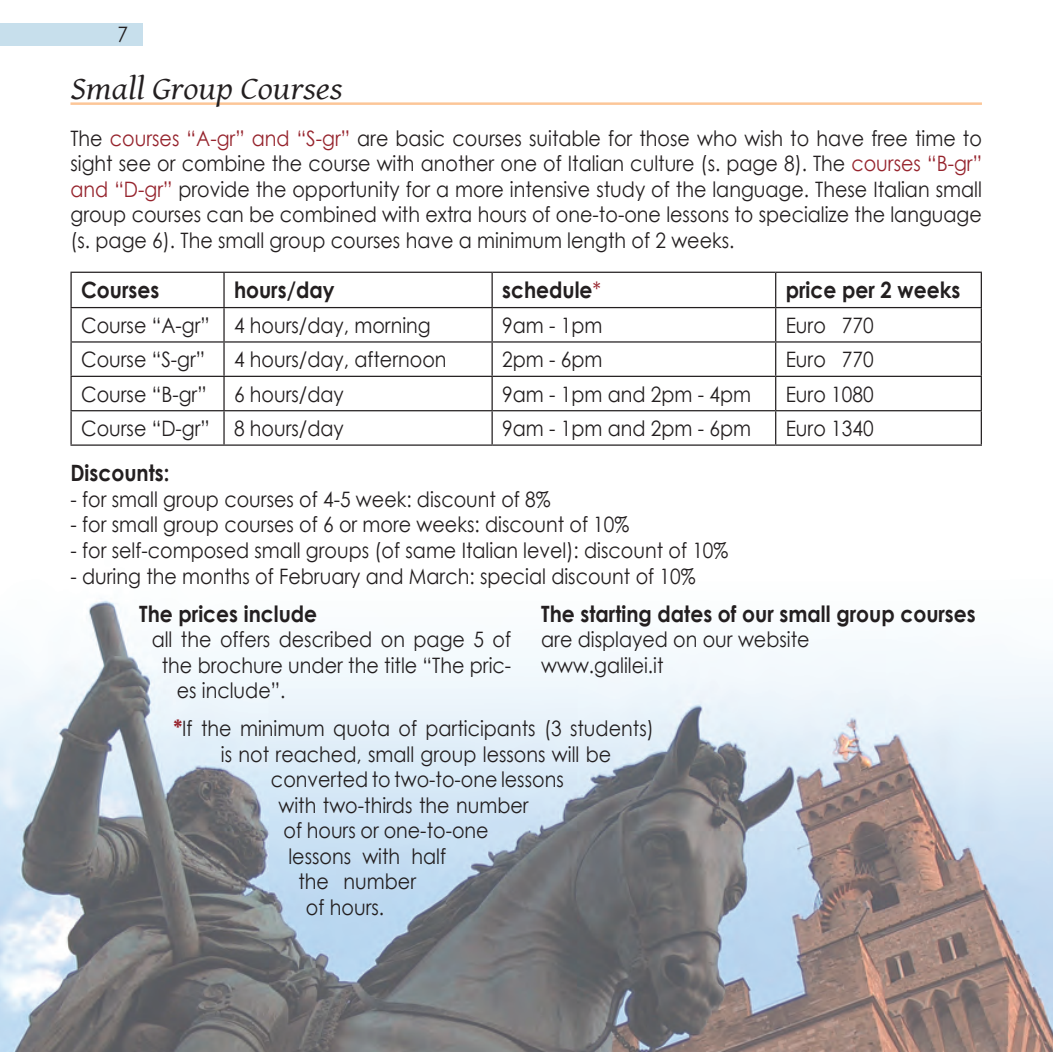
<style>
.page{position:relative;width:1054px;height:1052px;background:#fff}
.page>*{position:absolute;margin:0;border:0;box-sizing:border-box;transform-origin:0 0}
.t1{font:italic 32.5px "Gentium Basic";color:#231f20;scale:1.1 1}
.t2{font:700 22.5px "Century Gothic";color:#231f20;scale:.9 1}
.t3{font:21.25px/25.5px "Century Gothic";color:#231f20;text-align:justify;scale:.9 1}
.s1{color:#96242d}
.s2{font-weight:400;color:#96242d}
.s3{font-weight:700;font-size:22.5px;color:#96242d}
</style>
<div class="page">
<img style="left:0;top:600px;width:1052px;height:451px">
<hr style="left:70px;top:102px;width:911px;height:3px;background:#fcc698">
<hr style="left:70px;top:271px;width:154px;height:2px;background:#231f20">
<hr style="left:70px;top:273px;width:2px;height:34px;background:#231f20">
<hr style="left:224px;top:271px;width:268px;height:2px;background:#231f20">
<hr style="left:223px;top:273px;width:1px;height:34px;background:#231f20">
<hr style="left:492px;top:271px;width:283px;height:2px;background:#231f20">
<hr style="left:491px;top:273px;width:1px;height:34px;background:#231f20">
<hr style="left:775px;top:271px;width:206px;height:2px;background:#231f20">
<hr style="left:774px;top:273px;width:2px;height:34px;background:#231f20">
<hr style="left:980px;top:273px;width:1px;height:34px;background:#231f20">
<hr style="left:70px;top:307px;width:154px;height:1px;background:#231f20">
<hr style="left:70px;top:308px;width:2px;height:33px;background:#231f20">
<hr style="left:224px;top:307px;width:268px;height:1px;background:#231f20">
<hr style="left:223px;top:308px;width:1px;height:33px;background:#231f20">
<hr style="left:492px;top:307px;width:283px;height:1px;background:#231f20">
<hr style="left:491px;top:308px;width:1px;height:33px;background:#231f20">
<hr style="left:775px;top:307px;width:206px;height:1px;background:#231f20">
<hr style="left:774px;top:308px;width:2px;height:33px;background:#231f20">
<hr style="left:980px;top:308px;width:1px;height:33px;background:#231f20">
<hr style="left:70px;top:341px;width:154px;height:1px;background:#231f20">
<hr style="left:70px;top:342px;width:2px;height:34px;background:#231f20">
<hr style="left:224px;top:341px;width:268px;height:1px;background:#231f20">
<hr style="left:223px;top:342px;width:1px;height:34px;background:#231f20">
<hr style="left:492px;top:341px;width:283px;height:1px;background:#231f20">
<hr style="left:491px;top:342px;width:1px;height:34px;background:#231f20">
<hr style="left:775px;top:341px;width:206px;height:1px;background:#231f20">
<hr style="left:774px;top:342px;width:2px;height:34px;background:#231f20">
<hr style="left:980px;top:342px;width:1px;height:34px;background:#231f20">
<hr style="left:70px;top:376px;width:154px;height:1px;background:#231f20">
<hr style="left:70px;top:377px;width:2px;height:33px;background:#231f20">
<hr style="left:224px;top:376px;width:268px;height:1px;background:#231f20">
<hr style="left:223px;top:377px;width:1px;height:33px;background:#231f20">
<hr style="left:492px;top:376px;width:283px;height:1px;background:#231f20">
<hr style="left:491px;top:377px;width:1px;height:33px;background:#231f20">
<hr style="left:775px;top:376px;width:206px;height:1px;background:#231f20">
<hr style="left:774px;top:377px;width:2px;height:33px;background:#231f20">
<hr style="left:980px;top:377px;width:1px;height:33px;background:#231f20">
<hr style="left:70px;top:410px;width:154px;height:1px;background:#231f20">
<hr style="left:70px;top:411px;width:2px;height:33px;background:#231f20">
<hr style="left:224px;top:410px;width:268px;height:1px;background:#231f20">
<hr style="left:223px;top:411px;width:1px;height:33px;background:#231f20">
<hr style="left:492px;top:410px;width:283px;height:1px;background:#231f20">
<hr style="left:491px;top:411px;width:1px;height:33px;background:#231f20">
<hr style="left:775px;top:410px;width:206px;height:1px;background:#231f20">
<hr style="left:774px;top:411px;width:2px;height:33px;background:#231f20">
<hr style="left:980px;top:411px;width:1px;height:33px;background:#231f20">
<hr style="left:70px;top:444px;width:154px;height:2px;background:#231f20">
<hr style="left:224px;top:444px;width:268px;height:2px;background:#231f20">
<hr style="left:492px;top:444px;width:283px;height:2px;background:#231f20">
<hr style="left:775px;top:444px;width:206px;height:2px;background:#231f20">
<div style="left:0;top:23px;width:142px;height:23px;background:#c7dfec"></div>
<p class="t3" style="left:118px;top:22px;width:13px">7</p>
<h1 class="t1" style="left:70px;top:64px;width:249px">Small Group Courses</h1>
<p class="t3" style="left:70px;top:125px;width:1013px">The <span class="s1">courses “A-gr” and “S-gr”</span> are basic courses suitable for those who wish to have free time to sight see or combine the course with another one of Italian culture (s. page 8). The <span class="s1">courses “B-gr” and “D-gr”</span> provide the opportunity for a more intensive study of the language. These Italian small group courses can be combined with extra hours of one-to-one lessons to specialize the language (s. page 6). The small group courses have a minimum length of 2 weeks.</p>
<p class="t2" style="left:81px;top:273px;width:88px">Courses</p>
<p class="t2" style="left:234px;top:273px;width:113px">hours/day</p>
<p class="t2" style="left:502px;top:273px;width:111px">schedule<span class="s2">*</span></p>
<p class="t2" style="left:785px;top:273px;width:195px">price per 2 weeks</p>
<p class="t3" style="left:81px;top:312px;width:390px">Course “A-gr” 4 hours/day, morning</p>
<p class="t3" style="left:502px;top:312px;width:113px">9am - 1pm</p>
<p class="t3" style="left:785px;top:312px;width:99px">Euro 770</p>
<p class="t3" style="left:81px;top:346px;width:139px">Course “S-gr”</p>
<p class="t3" style="left:234px;top:346px;width:237px">4 hours/day, afternoon</p>
<p class="t3" style="left:502px;top:346px;width:113px">2pm - 6pm</p>
<p class="t3" style="left:785px;top:346px;width:99px">Euro 770</p>
<p class="t3" style="left:81px;top:381px;width:141px">Course “B-gr”</p>
<p class="t3" style="left:234px;top:381px;width:123px">6 hours/day</p>
<p class="t3" style="left:502px;top:381px;width:278px">9am - 1pm and 2pm - 4pm</p>
<p class="t3" style="left:785px;top:381px;width:99px">Euro 1080</p>
<p class="t3" style="left:81px;top:415px;width:293px">Course “D-gr” 8 hours/day</p>
<p class="t3" style="left:502px;top:415px;width:278px">9am - 1pm and 2pm - 6pm</p>
<p class="t3" style="left:785px;top:415px;width:99px">Euro 1340</p>
<p class="t2" style="left:70px;top:456px;width:111px">Discounts:</p>
<p class="t3" style="left:70px;top:486px;width:535px">- for small group courses of 4-5 week: discount of 8%</p>
<p class="t3" style="left:70px;top:511px;width:622px">- for small group courses of 6 or more weeks: discount of 10%</p>
<p class="t3" style="left:70px;top:537px;width:732px">- for self-composed small groups (of same Italian level): discount of 10%</p>
<p class="t3" style="left:70px;top:562px;width:696px">- during the months of February and March: special discount of 10%</p>
<p class="t2" style="left:139px;top:596px;width:199px">The prices include</p>
<p class="t3" style="left:152px;top:626px;width:400px">all the offers described on page 5 of</p>
<p class="t3" style="left:162px;top:651px;width:389px">the brochure under the title “The pric-</p>
<p class="t3" style="left:177px;top:677px;width:122px">es include”.</p>
<p class="t2" style="left:541px;top:596px;width:484px">The starting dates of our small group courses</p>
<p class="t3" style="left:541px;top:626px;width:299px">are displayed on our website www.galilei.it</p>
<p class="t3" style="left:173px;top:715px;width:535px"><span class="s3">*</span>If the minimum quota of participants (3 students)</p>
<p class="t3" style="left:221px;top:740px;width:435px">is not reached, small group lessons will be</p>
<p class="t3" style="left:271px;top:766px;width:327px">converted to two-to-one lessons</p>
<p class="t3" style="left:278px;top:791px;width:279px">with two-thirds the number</p>
<p class="t3" style="left:283px;top:817px;width:229px">of hours or one-to-one</p>
<p class="t3" style="left:288px;top:842px;width:176px">lessons with half</p>
<p class="t3" style="left:298px;top:868px;width:132px">the number</p>
<p class="t3" style="left:306px;top:893px;width:88px">of hours.</p>
</div>
